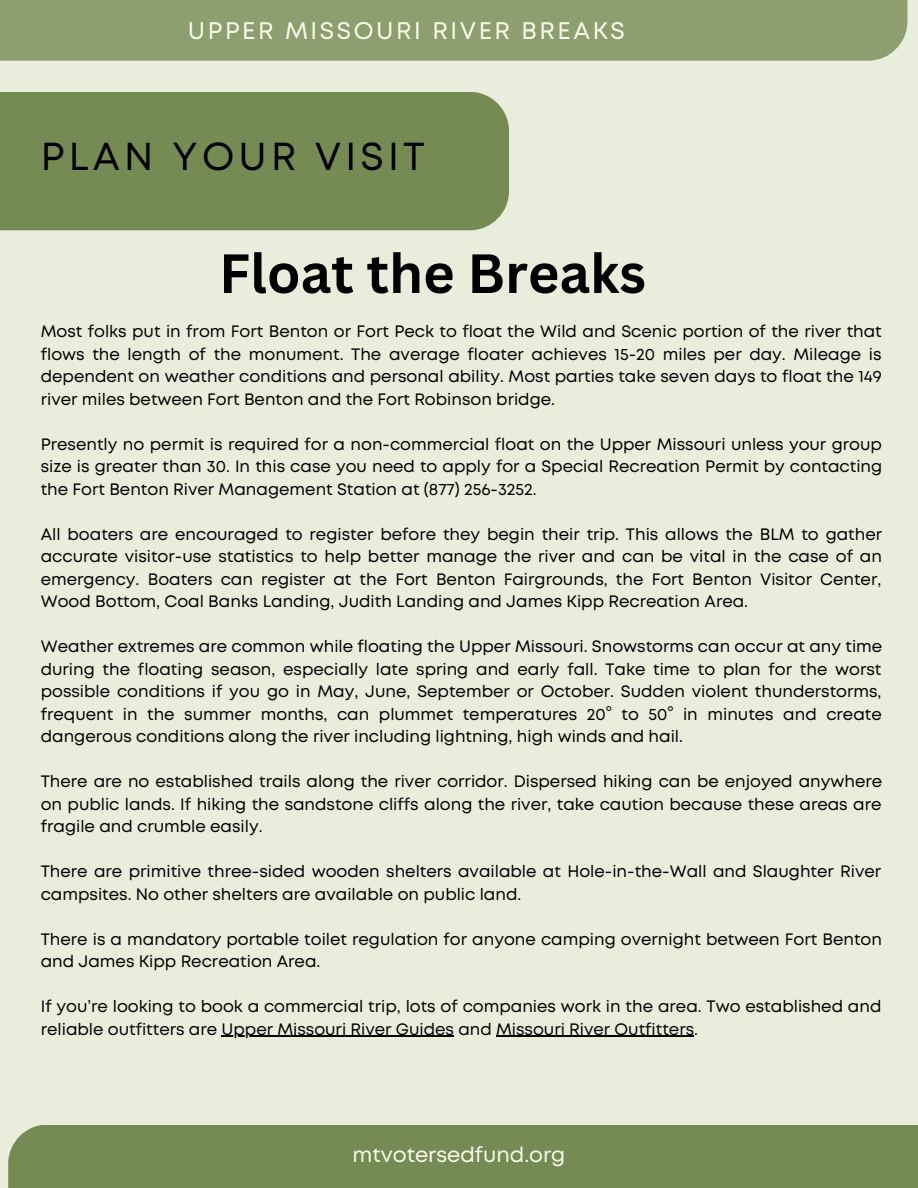
<style>
.page{position:relative;width:918px;height:1188px;background:#e9eddb}
.page>*{position:absolute;margin:0;border:0;box-sizing:border-box;transform-origin:0 0}
.t1{font:700 54px "Canva Sans";color:#000}
.t2{font:39px "Mont";letter-spacing:.11em;color:#000}
.t3{font:24px "Mont";letter-spacing:.11em;color:#fbffed}
.t4{font:21px "Mont";color:#fbffed}
.t5{font:16.5px/22.5px "Mont";color:#000;text-align:justify}
</style>
<div class="page">
<div style="left:0;top:92px;width:509px;height:138px;background:#768b54"></div>
<div style="left:8px;top:1125px;width:910px;height:63px;background:#768b54"></div>
<div style="left:0;top:0;width:907px;height:61px;background:#8d9e6f"></div>
<hr style="left:222px;top:1036px;width:232px;height:1px;background:#000">
<hr style="left:496px;top:1036px;width:198px;height:1px;background:#000">
<p class="t3" style="left:188px;top:22px;width:439px">UPPER MISSOURI RIVER BREAKS</p>
<p class="t2" style="left:41px;top:141px;width:386px">PLAN YOUR VISIT</p>
<p class="t1" style="left:219px;top:235px;width:428px">Float the Breaks</p>
<p class="t5" style="left:41px;top:321px;width:843px">Most folks put in from Fort Benton or Fort Peck to float the Wild and Scenic portion of the river that flows the length of the monument. The average floater achieves 15-20 miles per day. Mileage is dependent on weather conditions and personal ability. Most parties take seven days to float the 149 river miles between Fort Benton and the Fort Robinson bridge.</p>
<p class="t5" style="left:41px;top:434px;width:843px">Presently no permit is required for a non-commercial float on the Upper Missouri unless your group size is greater than 30. In this case you need to apply for a Special Recreation Permit by contacting the Fort Benton River Management Station at (877) 256-3252.</p>
<p class="t5" style="left:41px;top:524px;width:843px">All boaters are encouraged to register before they begin their trip. This allows the BLM to gather accurate visitor-use statistics to help better manage the river and can be vital in the case of an emergency. Boaters can register at the Fort Benton Fairgrounds, the Fort Benton Visitor Center, Wood Bottom, Coal Banks Landing, Judith Landing and James Kipp Recreation Area.</p>
<p class="t5" style="left:41px;top:636px;width:843px">Weather extremes are common while floating the Upper Missouri. Snowstorms can occur at any time during the floating season, especially late spring and early fall. Take time to plan for the worst possible conditions if you go in May, June, September or October. Sudden violent thunderstorms, frequent in the summer months, can plummet temperatures 20° to 50° in minutes and create dangerous conditions along the river including lightning, high winds and hail.</p>
<p class="t5" style="left:41px;top:771px;width:843px">There are no established trails along the river corridor. Dispersed hiking can be enjoyed anywhere on public lands. If hiking the sandstone cliffs along the river, take caution because these areas are fragile and crumble easily.</p>
<p class="t5" style="left:41px;top:861px;width:842px">There are primitive three-sided wooden shelters available at Hole-in-the-Wall and Slaughter River campsites. No other shelters are available on public land.</p>
<p class="t5" style="left:41px;top:929px;width:843px">There is a mandatory portable toilet regulation for anyone camping overnight between Fort Benton and James Kipp Recreation Area.</p>
<p class="t5" style="left:41px;top:996px;width:842px">If you’re looking to book a commercial trip, lots of companies work in the area. Two established and reliable outfitters are Upper Missouri River Guides and Missouri River Outfitters.</p>
<p class="t4" style="left:353px;top:1147px;width:214px">mtvotersedfund.org</p>
</div>
